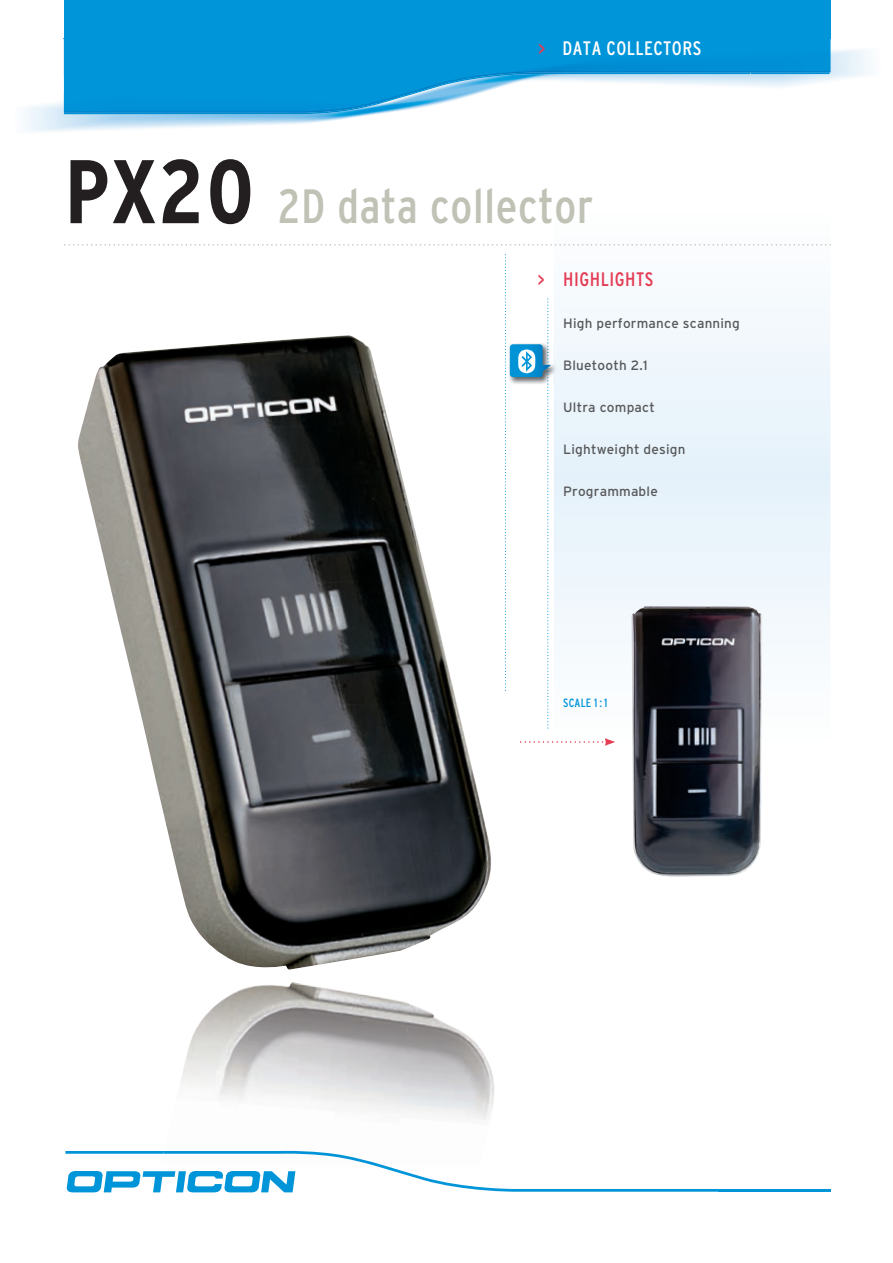
<style>
.page{position:relative;width:893px;height:1263px;background:#fff}
.page>*{position:absolute;margin:0;border:0;box-sizing:border-box;transform-origin:0 0}
.t1{font:condensed 48px "Interstate";letter-spacing:.015em;color:#c0c2b6}
.t2{font:condensed 19.5px "Interstate";letter-spacing:.025em;color:#fff}
.t3{font:condensed 19.5px "Interstate";letter-spacing:.025em;color:#e43d56}
.t4{font:18px "Interstate";color:#e43d56}
.t5{font:13.5px "Interstate";letter-spacing:.015em;color:#57585a}
.t6{font:condensed 12px "Interstate";letter-spacing:.015em;color:#0095d9}
.s1{font-stretch:normal;font-size:18px;color:#e43d56}
.s2{font-weight:700;font-size:90px;color:#231f20}
</style>
<div class="page">
<img style="left:78px;top:335px;width:413px;height:635px">
<svg style="left:554px;top:245px;width:276px;height:413px"></svg>
<div style="left:64px;top:0;width:766px;height:39px;background:#0095d9"></div>
<img style="left:25px;top:39px;width:845px;height:93px">
<img style="left:64px;top:113px;width:686px;height:1px">
<svg style="left:64px;top:39px;width:766px;height:74px"></svg>
<img style="left:751px;top:71px;width:78px;height:1px">
<svg style="left:64px;top:244px;width:767px;height:1px"></svg>
<svg style="left:520px;top:738px;width:95px;height:7px"></svg>
<img style="left:631px;top:606px;width:131px;height:271px">
<svg style="left:65px;top:1151px;width:653px;height:42px"></svg>
<hr style="left:718px;top:1188px;width:112px;height:3px;background:#0095d9">
<img style="left:551px;top:342px;width:7px;height:42px">
<svg style="left:505px;top:254px;width:46px;height:474px"></svg>
<img style="left:160px;top:982px;width:247px;height:183px">
<img style="left:396px;top:1003px;width:98px;height:162px">
<img style="left:163px;top:1150px;width:223px;height:15px">
<h2 class="t2" style="left:538px;top:37px;width:165px"><span class="s1">&gt;</span> DATA COLLECTORS</h2>
<h1 class="t1" style="left:65px;top:179px;width:530px"><span class="s2">PX20</span> 2D data collector</h1>
<h3 class="t4" style="left:537px;top:270px;width:9px">&gt;</h3>
<h2 class="t3" style="left:563px;top:268px;width:92px">HIGHLIGHTS</h2>
<p class="t5" style="left:563px;top:316px;width:178px">High performance scanning</p>
<p class="t5" style="left:563px;top:358px;width:86px">Bluetooth 2.1</p>
<p class="t5" style="left:563px;top:400px;width:93px">Ultra compact</p>
<p class="t5" style="left:563px;top:442px;width:124px">Lightweight design</p>
<p class="t5" style="left:563px;top:484px;width:96px">Programmable</p>
<p class="t6" style="left:563px;top:695px;width:46px">SCALE 1 : 1</p>
</div>
